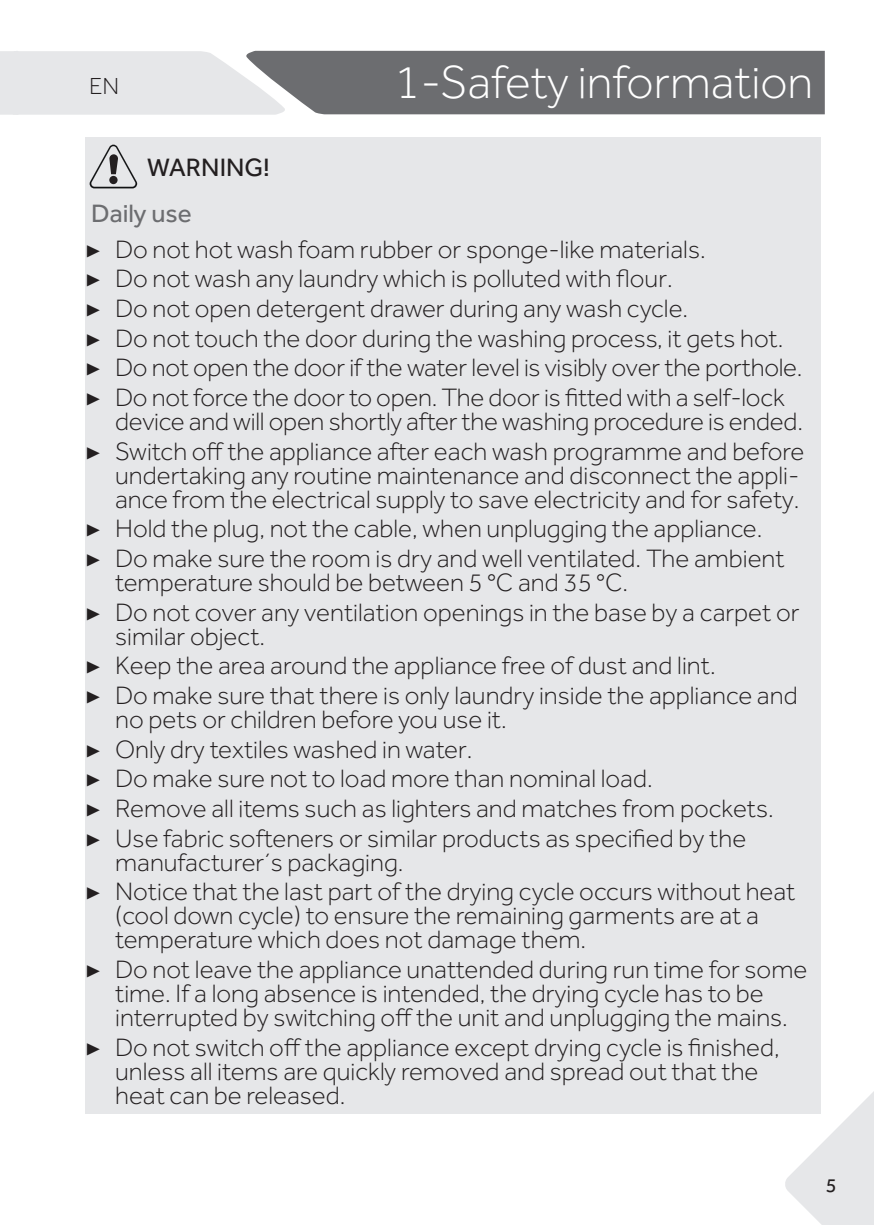
<style>
.page{position:relative;width:874px;height:1225px;background:#fff}
.page>*{position:absolute;margin:0;border:0;box-sizing:border-box;transform-origin:0 0}
.t1{font:300 48px "Effra";color:#fff}
.t2{font:300 26px/29.6px "Effra";color:#231f20}
.t3{font:26px "Effra";color:#231f20}
.t4{font:300 24px "Effra";color:#231f20}
.t5{font:20px "Effra";color:#231f20}
.s1{font-weight:400;color:#6c6d70}
.s2{font-family:"Minion Pro";font-weight:400}
</style>
<div class="page">
<svg style="left:785px;top:1062px;width:88px;height:163px"></svg>
<svg style="left:0;top:51px;width:824px;height:64px;background:#d2d2d4"></svg>
<div style="left:319px;top:51px;width:493px;height:62px;background:#6c6d70"></div>
<div style="left:85px;top:137px;width:735px;height:977px;background:#e6e7e9"></div>
<svg style="left:90px;top:145px;width:47px;height:43px"></svg>
<div style="left:109px;top:176px;width:8px;height:8px;background:#231f20;border-radius:50%"></div>
<p class="t4" style="left:89px;top:72px;width:32px">EN</p>
<h1 class="t1" style="left:394px;top:55px;width:420px">1-Safety information</h1>
<p class="t3" style="left:147px;top:152px;width:124px">WARNING!</p>
<p class="t2" style="left:85px;top:196px;width:621px;line-height:35.4px"><span class="s1">Daily use<br></span><span class="s2">▶</span> Do not hot wash foam rubber or sponge-like materials.</p>
<p class="t2" style="left:85px;top:264px;width:718px"><span class="s2">▶</span> Do not wash any laundry which is polluted with flour.<br><span class="s2">▶</span> Do not open detergent drawer during any wash cycle.<br><span class="s2">▶</span> Do not touch the door during the washing process, it gets hot. <span class="s2">▶</span> Do not open the door if the water level is visibly over the porthole. <span class="s2">▶</span> Do not force the door to open. The door is fitted with a self-lock</p>
<p class="t2" style="left:85px;top:406px;width:720px;text-align:right">device and will open shortly after the washing procedure is ended.<br><span class="s2">▶</span> Switch off the appliance after each wash programme and before</p>
<p class="t2" style="left:115px;top:463px;width:685px;line-height:24px">undertaking any routine maintenance and disconnect the appli&shy;ance from the electrical supply to save electricity and for safety.</p>
<p class="t2" style="left:85px;top:514px;width:700px"><span class="s2">▶</span> Hold the plug, not the cable, when unplugging the appliance. <span class="s2">▶</span> Do make sure the room is dry and well ventilated. The ambient</p>
<p class="t2" style="left:85px;top:567px;width:715px;text-indent:30px">temperature should be between 5 °C and 35 °C.<br><span class="s2">▶</span> Do not cover any ventilation openings in the base by a carpet or</p>
<p class="t2" style="left:85px;top:621px;width:713px;text-indent:30px">similar object.<br><span class="s2">▶</span> Keep the area around the appliance free of dust and lint.<br><span class="s2">▶</span> Do make sure that there is only laundry inside the appliance and</p>
<p class="t2" style="left:85px;top:704px;width:690px;text-indent:30px">no pets or children before you use it.<br><span class="s2">▶</span> Only dry textiles washed in water.<br><span class="s2">▶</span> Do make sure not to load more than nominal load.<br><span class="s2">▶</span> Remove all items such as lighters and matches from pockets. <span class="s2">▶</span> Use fabric softeners or similar products as specified by the</p>
<p class="t2" style="left:85px;top:847px;width:711px;text-indent:30px">manufacturer´s packaging.<br><span class="s2">▶</span> Notice that the last part of the drying cycle occurs without heat</p>
<p class="t2" style="left:115px;top:903px;width:645px;line-height:24px">(cool down cycle) to ensure the remaining garments are at a temperature which does not damage them.</p>
<p class="t2" style="left:85px;top:957px;width:723px;line-height:24px;text-align:center"><span class="s2">▶</span> Do not leave the appliance unattended during run time for some time. If a long absence is intended, the drying cycle has to be interrupted by switching off the unit and unplugging the mains.</p>
<p class="t2" style="left:115px;top:1035px;width:665px;line-height:24px;text-indent:-30px"><span class="s2">▶</span> Do not switch off the appliance except drying cycle is finished, unless all items are quickly removed and spread out that the heat can be released.</p>
<p class="t5" style="left:825px;top:1173px;width:12px">5</p>
</div>
